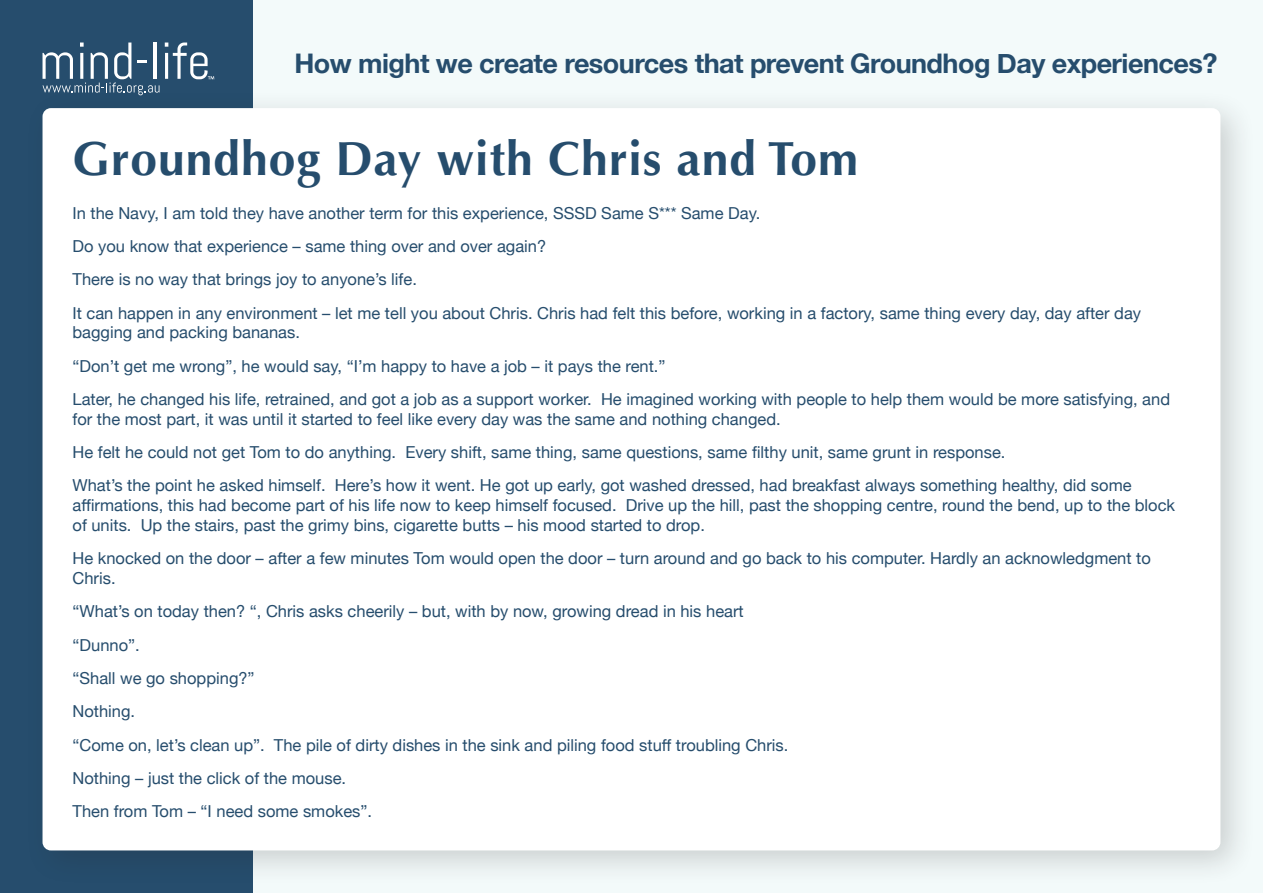
<style>
.page{position:relative;width:1263px;height:893px;background:#fff}
.page>*{position:absolute;margin:0;border:0;box-sizing:border-box;transform-origin:0 0}
.t1{font:700 48px "Optima";letter-spacing:.02em;color:#264d6d}
.t2{font:700 27px "Helvetica Neue";letter-spacing:-.02em;color:#264d6d}
.Default_Paragraph{font:16.5px/19.8px "Helvetica Neue";color:#264d6d}
</style>
<div class="page">
<div style="left:0;top:0;width:253px;height:893px;background:#264d6d"></div>
<div style="left:253px;top:0;width:1010px;height:893px;background:#f3fafa"></div>
<div style="left:24px;top:89px;width:1233px;height:798px;background:#231f20;opacity:.2"></div>
<div style="left:43px;top:108px;width:1177px;height:742px;background:#fff;border-radius:8px"></div>
<svg style="left:43px;top:43px;width:116px;height:52px"></svg>
<svg style="left:165px;top:43px;width:49px;height:36px"></svg>
<p class="t2" style="left:294px;top:42px;width:924px">How might we create resources that prevent Groundhog Day experiences?</p>
<p class="t1" style="left:73px;top:131px;width:787px">Groundhog Day with Chris and Tom</p>
<p class="Default_Paragraph" style="left:73px;top:204px;width:689px">In the Navy, I am told they have another term for this experience, SSSD Same S*** Same Day.</p>
<p class="Default_Paragraph" style="left:73px;top:237px;width:475px">Do you know that experience – same thing over and over again?</p>
<p class="Default_Paragraph" style="left:73px;top:270px;width:346px">There is no way that brings joy to anyone’s life.</p>
<p class="Default_Paragraph" style="left:73px;top:304px;width:1070px">It can happen in any environment – let me tell you about Chris. Chris had felt this before, working in a factory, same thing every day, day after day bagging and packing bananas.</p>
<p class="Default_Paragraph" style="left:73px;top:357px;width:594px">“Don’t get me wrong”, he would say, “I’m happy to have a job – it pays the rent.”</p>
<p class="Default_Paragraph" style="left:73px;top:390px;width:1099px">Later, he changed his life, retrained, and got a job as a support worker. He imagined working with people to help them would be more satisfying, and for the most part, it was until it started to feel like every day was the same and nothing changed.</p>
<p class="Default_Paragraph" style="left:73px;top:443px;width:934px">He felt he could not get Tom to do anything. Every shift, same thing, same questions, same filthy unit, same grunt in response.</p>
<p class="Default_Paragraph" style="left:73px;top:477px;width:1104px">What’s the point he asked himself. Here’s how it went. He got up early, got washed dressed, had breakfast always something healthy, did some affirmations, this had become part of his life now to keep himself focused. Drive up the hill, past the shopping centre, round the bend, up to the block of units. Up the stairs, past the grimy bins, cigarette butts – his mood started to drop.</p>
<p class="Default_Paragraph" style="left:73px;top:549px;width:1080px">He knocked on the door – after a few minutes Tom would open the door – turn around and go back to his computer. Hardly an acknowledgment to<br>Chris.</p>
<p class="Default_Paragraph" style="left:73px;top:603px;width:673px">“What’s on today then? “, Chris asks cheerily – but, with by now, growing dread in his heart</p>
<p class="Default_Paragraph" style="left:73px;top:636px;width:69px">“Dunno”.</p>
<p class="Default_Paragraph" style="left:73px;top:669px;width:184px">“Shall we go shopping?”</p>
<p class="Default_Paragraph" style="left:73px;top:703px;width:64px">Nothing.</p>
<p class="Default_Paragraph" style="left:73px;top:736px;width:717px">“Come on, let’s clean up”. The pile of dirty dishes in the sink and piling food stuff troubling Chris.</p>
<p class="Default_Paragraph" style="left:73px;top:769px;width:275px">Nothing – just the click of the mouse.</p>
<p class="Default_Paragraph" style="left:73px;top:802px;width:301px">Then from Tom – “I need some smokes”.</p>
</div>
